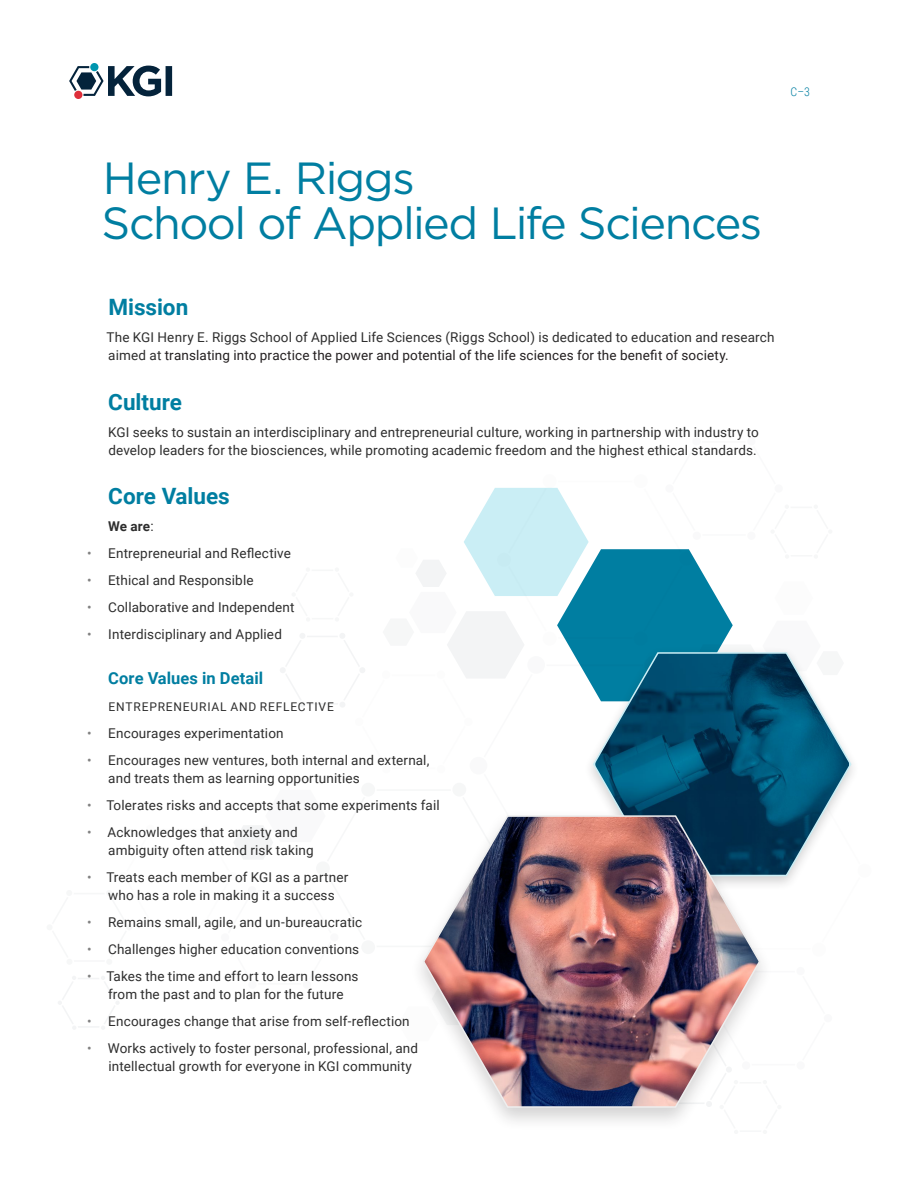
<style>
.page{position:relative;width:918px;height:1188px;background:#fff}
.page>*{position:absolute;margin:0;border:0;box-sizing:border-box;transform-origin:0 0}
.t1{font:45px/45px "Gotham";letter-spacing:-.035em;color:#007ea1}
.t2{font:700 22.5px "Roboto";color:#007ea1}
.t3{font:700 16.5px "Roboto";letter-spacing:.005em;color:#007ea1}
.t4{font:13.5px/18px "Roboto";letter-spacing:.01em;color:#2e2e2e}
.t5{font:700 13.5px "Roboto";color:#2e2e2e}
.t6{font:12px "Roboto";letter-spacing:.07em;color:#2e2e2e}
.t7{font:300 12px "Roboto Condensed";color:#007ea1}
.s1{color:#231f20}
.s2{font-weight:400}
.s3{color:#818181}
</style>
<div class="page">
<svg style="left:58px;top:976px;width:61px;height:53px"></svg>
<div style="left:747px;top:437px;width:8px;height:8px;background:#f9f9fa;border-radius:50%"></div>
<div style="left:692px;top:437px;width:9px;height:8px;background:#f9f9fa;border-radius:50%"></div>
<hr style="left:702px;top:441px;width:44px;height:2px;background:#e8eaec">
<hr style="left:156px;top:829px;width:44px;height:1px;background:#f3f4f5">
<svg style="left:234px;top:487px;width:499px;height:372px"></svg>
<div style="left:584px;top:647px;width:277px;height:244px;background:#231f20;opacity:.2"></div>
<svg style="left:592px;top:651px;width:260px;height:226px"></svg>
<div style="left:409px;top:809px;width:365px;height:323px;background:#231f20;opacity:.2"></div>
<img style="left:422px;top:814px;width:339px;height:295px">
<svg style="left:69px;top:66px;width:103px;height:30px"></svg>
<div style="left:90px;top:63px;width:8px;height:8px;background:#0096af;border-radius:50%"></div>
<div style="left:74px;top:91px;width:8px;height:8px;background:#de2f3a;border-radius:50%"></div>
<p class="t7" style="left:791px;top:83px;width:21px">C–3</p>
<h1 class="t1" style="left:102px;top:154px;width:662px">Henry E. Riggs<br>School of Applied Life Sciences</h1>
<h2 class="t2" style="left:108px;top:291px;width:81px">Mission</h2>
<p class="t4" style="left:107px;top:328px;width:670px">The KGI Henry E. Riggs School of Applied Life Sciences (Riggs School) is dedicated to education and research aimed at <span class="s1">translating into practice the power and potential of the life sciences for the benefit of society.</span></p>
<h2 class="t2" style="left:108px;top:386px;width:75px">Culture</h2>
<p class="t4" style="left:108px;top:422px;width:652px">KGI seeks to sustain an interdisciplinary and entrepreneurial culture, working in partnership with industry to develop leaders for the biosciences, while promoting academic freedom and the highest ethical standards.</p>
<h2 class="t2" style="left:108px;top:480px;width:123px">Core Values</h2>
<p class="t5" style="left:108px;top:517px;width:47px">We are<span class="s2">:</span></p>
<p class="t4" style="left:87px;top:544px;width:205px"><span class="s3">•</span> Entrepreneurial and Reflective</p>
<p class="t4" style="left:87px;top:571px;width:168px"><span class="s3">•</span> Ethical and Responsible</p>
<p class="t4" style="left:87px;top:598px;width:209px"><span class="s3">•</span> Collaborative and Independent</p>
<p class="t4" style="left:87px;top:625px;width:196px"><span class="s3">•</span> Interdisciplinary and Applied</p>
<p class="t3" style="left:108px;top:667px;width:156px">Core Values in Detail</p>
<p class="t6" style="left:109px;top:698px;width:227px">ENTREPRENEURIAL AND REFLECTIVE</p>
<p class="t4" style="left:87px;top:724px;width:198px"><span class="s3">•</span> Encourages experimentation</p>
<p class="t4" style="left:108px;top:751px;width:323px;text-indent:-21px"><span class="s3">•</span> Encourages new ventures, both internal and external, and treats them as learning opportunities</p>
<p class="t4" style="left:87px;top:796px;width:354px"><span class="s3">•</span> Tolerates risks and accepts that some experiments fail</p>
<p class="t4" style="left:108px;top:823px;width:207px;text-indent:-21px"><span class="s3">•</span> Acknowledges that anxiety and ambiguity often attend risk taking</p>
<p class="t4" style="left:87px;top:868px;width:263px;text-align:center"><span class="s3">•</span> Treats each member of KGI as a partner who has a role in making it a success</p>
<p class="t4" style="left:87px;top:913px;width:277px"><span class="s3">•</span> Remains small, agile, and un-bureaucratic</p>
<p class="t4" style="left:87px;top:940px;width:274px"><span class="s3">•</span> Challenges higher education conventions</p>
<p class="t4" style="left:87px;top:967px;width:273px;text-align:center"><span class="s3">•</span> Takes the time and effort to learn lessons from the past and to plan for the future</p>
<p class="t4" style="left:87px;top:1012px;width:324px"><span class="s3">•</span> Encourages change that arise from self-reflection</p>
<p class="t4" style="left:108px;top:1039px;width:311px;text-indent:-21px"><span class="s3">•</span> Works actively to foster personal, professional, and intellectual growth for everyone in KGI community</p>
</div>
